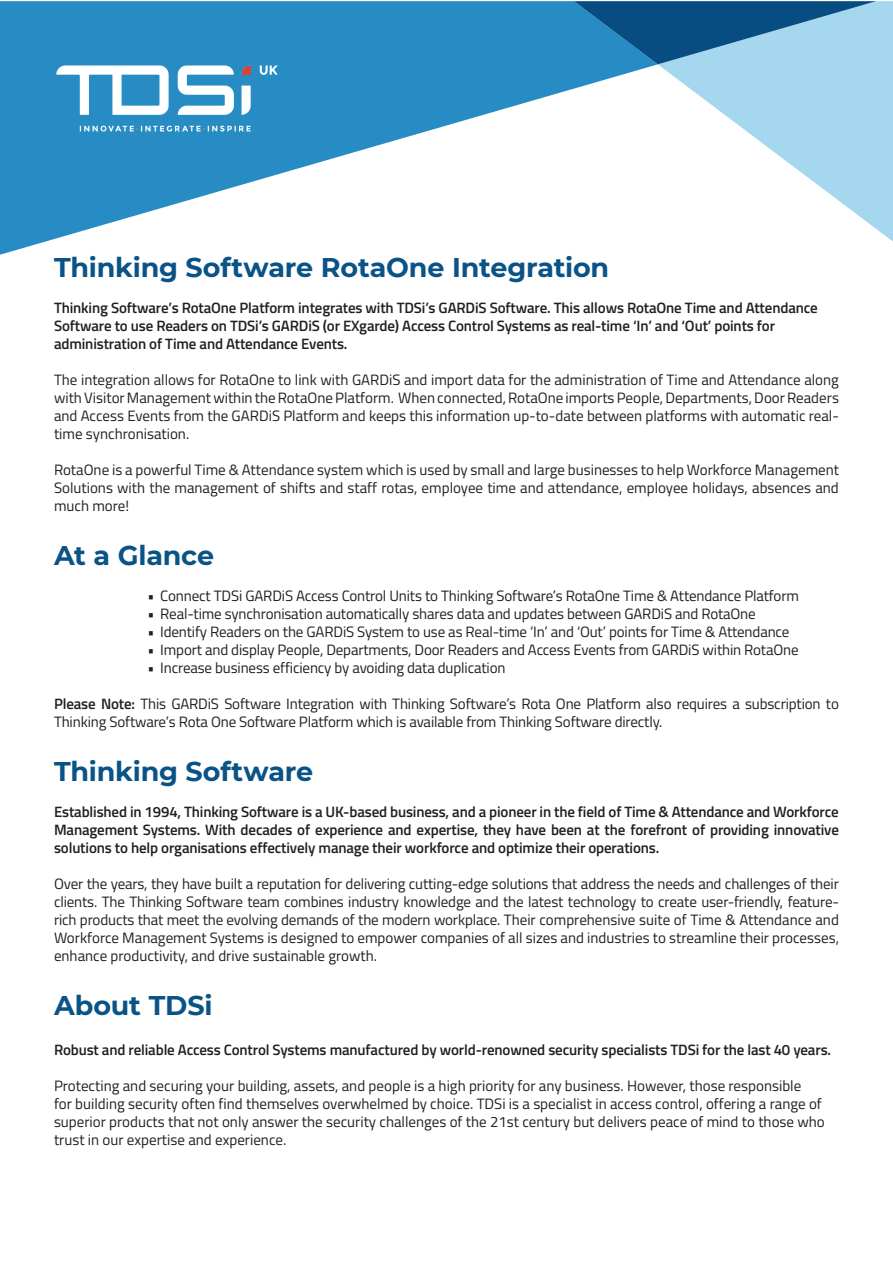
<style>
.page{position:relative;width:893px;height:1263px;background:#fff}
.page>*{position:absolute;margin:0;border:0;box-sizing:border-box;transform-origin:0 0}
.Heading{font:700 27px "Montserrat";letter-spacing:-.01em;color:#0a5386}
.t1{font:15px/18px "Titillium Web";letter-spacing:-.01em;color:#231f20;text-align:justify}
.t2{font:600 15px/18px "Titillium Web";letter-spacing:-.01em;color:#231f20}
.s1{font-weight:600}
</style>
<div class="page">
<svg style="left:0;top:1px;width:658px;height:254px;fill:#268cc3"></svg>
<svg style="left:658px;top:1px;width:235px;height:241px;fill:#a5d7ee"></svg>
<svg style="left:574px;top:1px;width:302px;height:63px;background:#4587b1"></svg>
<img style="left:45px;top:50px;width:245px;height:98px">
<p class="Heading" style="left:54px;top:248px;width:557px">Thinking Software RotaOne Integration</p>
<p class="t2" style="left:54px;top:298px;width:765px">Thinking Software’s RotaOne Platform integrates with TDSi’s GARDiS Software. This allows RotaOne Time and Attendance<br>Software to use Readers on TDSi’s GARDiS (or EXgarde) Access Control Systems as real-time ‘In’ and ‘Out’ points for administration of Time and Attendance Events.</p>
<p class="t1" style="left:54px;top:370px;width:786px">The integration allows for RotaOne to link with GARDiS and import data for the administration of Time and Attendance along with Visitor Management within the RotaOne Platform. When connected, RotaOne imports People, Departments, Door Readers and Access Events from the GARDiS Platform and keeps this information up-to-date between platforms with automatic real&shy;time synchronisation.</p>
<p class="t1" style="left:54px;top:460px;width:786px">RotaOne is a powerful Time &amp; Attendance system which is used by small and large businesses to help Workforce Management Solutions with the management of shifts and staff rotas, employee time and attendance, employee holidays, absences and much more!</p>
<p class="Heading" style="left:54px;top:536px;width:162px">At a Glance</p>
<p class="t1" style="left:148px;top:586px;width:653px">• Connect TDSi GARDiS Access Control Units to Thinking Software’s RotaOne Time &amp; Attendance Platform</p>
<p class="t1" style="left:148px;top:604px;width:610px">• Real-time synchronisation automatically shares data and updates between GARDiS and RotaOne</p>
<p class="t1" style="left:148px;top:622px;width:643px">• Identify Readers on the GARDiS System to use as Real-time ‘In’ and ‘Out’ points for Time &amp; Attendance</p>
<p class="t1" style="left:148px;top:640px;width:652px">• Import and display People, Departments, Door Readers and Access Events from GARDiS within RotaOne</p>
<p class="t1" style="left:148px;top:658px;width:359px">• Increase business efficiency by avoiding data duplication</p>
<p class="t1" style="left:54px;top:694px;width:786px"><span class="s1">Please Note:</span> This GARDiS Software Integration with Thinking Software’s Rota One Platform also requires a subscription to<br>Thinking Software’s Rota One Software Platform which is available from Thinking Software directly.</p>
<p class="Heading" style="left:54px;top:752px;width:261px">Thinking Software</p>
<p class="t2" style="left:54px;top:802px;width:786px;text-align:justify">Established in 1994, Thinking Software is a UK-based business, and a pioneer in the field of Time &amp; Attendance and Workforce Management Systems. With decades of experience and expertise, they have been at the forefront of providing innovative solutions to help organisations effectively manage their workforce and optimize their operations.</p>
<p class="t1" style="left:54px;top:874px;width:786px">Over the years, they have built a reputation for delivering cutting-edge solutions that address the needs and challenges of their clients. The Thinking Software team combines industry knowledge and the latest technology to create user-friendly, feature&shy;rich products that meet the evolving demands of the modern workplace. Their comprehensive suite of Time &amp; Attendance and Workforce Management Systems is designed to empower companies of all sizes and industries to streamline their processes, enhance productivity, and drive sustainable growth.</p>
<p class="Heading" style="left:54px;top:986px;width:160px">About TDSi</p>
<p class="t2" style="left:54px;top:1040px;width:779px">Robust and reliable Access Control Systems manufactured by world-renowned security specialists TDSi for the last 40 years.</p>
<p class="t1" style="left:54px;top:1076px;width:772px;text-align:left">Protecting and securing your building, assets, and people is a high priority for any business. However, those responsible<br>for building security often find themselves overwhelmed by choice. TDSi is a specialist in access control, offering a range of superior products that not only answer the security challenges of the 21st century but delivers peace of mind to those who trust in our expertise and experience.</p>
</div>
